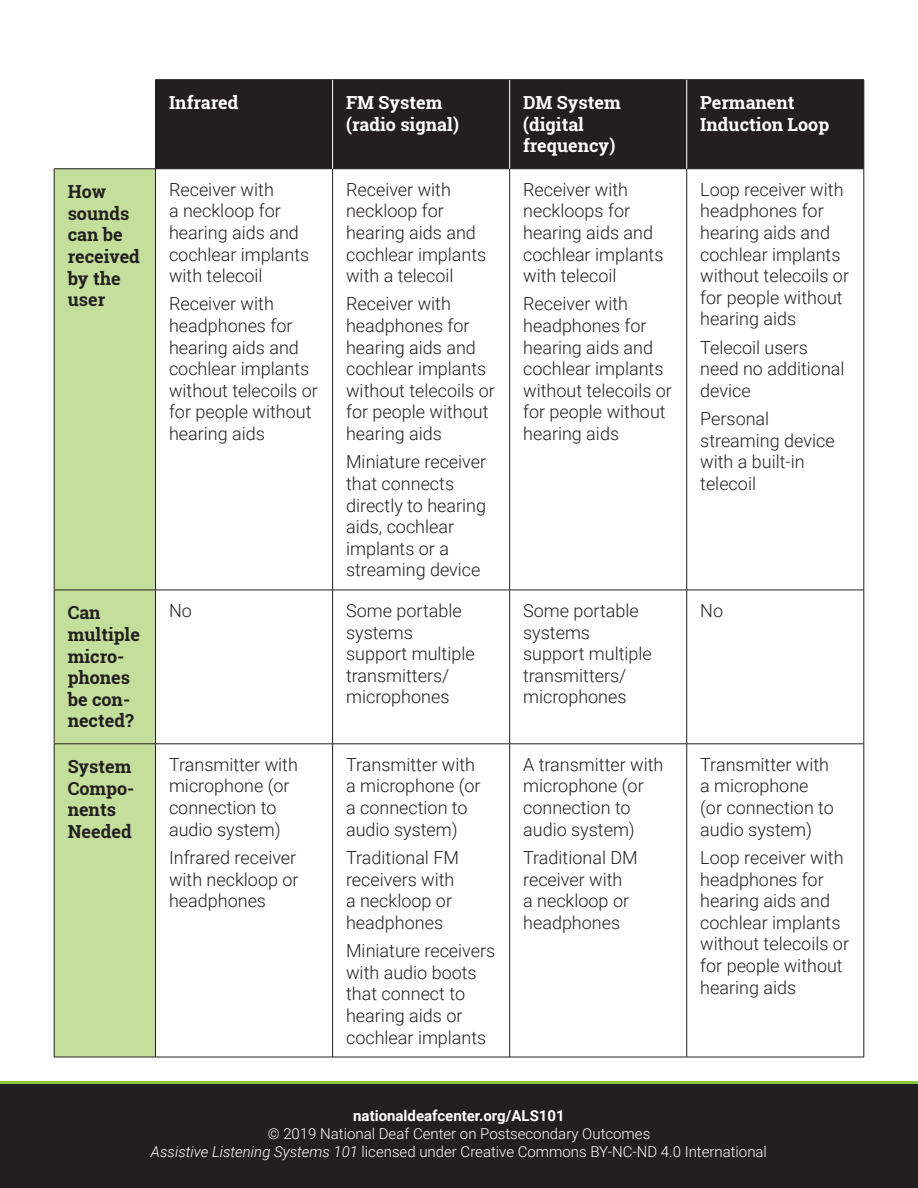
<style>
.page{position:relative;width:918px;height:1188px;background:#fff}
.page>*{position:absolute;margin:0;border:0;box-sizing:border-box;transform-origin:0 0}
.t1{font:300 18px/21.6px "Roboto";color:#231f20}
.Q{font:700 18px/21.6px "Roboto Slab";color:#231f20}
.Q-2{font:700 18px/21.6px "Roboto Slab";color:#fff}
.t2{font:300 15px/18px "Roboto";color:#fff;text-align:center}
.t3{font:700 15px "Roboto";color:#fff}
.s1{font-style:italic}
</style>
<div class="page">
<div style="left:0;top:1081px;width:918px;height:107px;background:#8bc63e"></div>
<div style="left:0;top:1084px;width:918px;height:104px;background:#231f20"></div>
<div style="left:156px;top:80px;width:708px;height:88px;background:#231f20"></div>
<div style="left:55px;top:169px;width:100px;height:888px;background:#c4df9b"></div>
<hr style="left:155px;top:79px;width:178px;height:1px;background:#231f20">
<hr style="left:155px;top:80px;width:1px;height:89px;background:#231f20">
<hr style="left:333px;top:79px;width:177px;height:1px;background:#231f20">
<hr style="left:510px;top:79px;width:177px;height:1px;background:#231f20">
<hr style="left:687px;top:79px;width:177px;height:1px;background:#231f20">
<hr style="left:864px;top:80px;width:1px;height:89px;background:#231f20">
<hr style="left:54px;top:168px;width:102px;height:1px;background:#231f20">
<hr style="left:54px;top:169px;width:1px;height:421px;background:#231f20">
<hr style="left:156px;top:168px;width:177px;height:1px;background:#231f20">
<hr style="left:155px;top:169px;width:1px;height:421px;background:#231f20">
<hr style="left:333px;top:168px;width:177px;height:1px;background:#231f20">
<hr style="left:332px;top:169px;width:1px;height:421px;background:#231f20">
<hr style="left:510px;top:168px;width:177px;height:1px;background:#231f20">
<hr style="left:509px;top:169px;width:1px;height:421px;background:#231f20">
<hr style="left:687px;top:168px;width:177px;height:1px;background:#231f20">
<hr style="left:686px;top:169px;width:1px;height:421px;background:#231f20">
<hr style="left:864px;top:169px;width:1px;height:421px;background:#231f20">
<hr style="left:54px;top:590px;width:102px;height:1px;background:#231f20">
<hr style="left:54px;top:590px;width:1px;height:154px;background:#231f20">
<hr style="left:156px;top:590px;width:177px;height:1px;background:#231f20">
<hr style="left:155px;top:590px;width:1px;height:154px;background:#231f20">
<hr style="left:333px;top:590px;width:177px;height:1px;background:#231f20">
<hr style="left:332px;top:590px;width:1px;height:154px;background:#231f20">
<hr style="left:510px;top:590px;width:177px;height:1px;background:#231f20">
<hr style="left:509px;top:590px;width:1px;height:154px;background:#231f20">
<hr style="left:687px;top:590px;width:177px;height:1px;background:#231f20">
<hr style="left:686px;top:590px;width:1px;height:154px;background:#231f20">
<hr style="left:864px;top:590px;width:1px;height:154px;background:#231f20">
<hr style="left:54px;top:744px;width:102px;height:1px;background:#231f20">
<hr style="left:54px;top:744px;width:1px;height:313px;background:#231f20">
<hr style="left:156px;top:744px;width:177px;height:1px;background:#231f20">
<hr style="left:155px;top:744px;width:1px;height:313px;background:#231f20">
<hr style="left:333px;top:744px;width:177px;height:1px;background:#231f20">
<hr style="left:332px;top:744px;width:1px;height:313px;background:#231f20">
<hr style="left:510px;top:744px;width:177px;height:1px;background:#231f20">
<hr style="left:509px;top:744px;width:1px;height:313px;background:#231f20">
<hr style="left:687px;top:744px;width:177px;height:1px;background:#231f20">
<hr style="left:686px;top:744px;width:1px;height:313px;background:#231f20">
<hr style="left:864px;top:744px;width:1px;height:313px;background:#231f20">
<hr style="left:54px;top:1057px;width:102px;height:1px;background:#231f20">
<hr style="left:156px;top:1057px;width:177px;height:1px;background:#231f20">
<hr style="left:333px;top:1057px;width:177px;height:1px;background:#231f20">
<hr style="left:510px;top:1057px;width:177px;height:1px;background:#231f20">
<hr style="left:687px;top:1057px;width:177px;height:1px;background:#231f20">
<hr style="left:332px;top:80px;width:1px;height:89px;background:#fff">
<hr style="left:509px;top:80px;width:1px;height:89px;background:#fff">
<hr style="left:686px;top:80px;width:1px;height:89px;background:#fff">
<p class="Q-2" style="left:169px;top:92px;width:71px">Infrared</p>
<p class="Q-2" style="left:346px;top:92px;width:114px">FM System (radio signal)</p>
<p class="Q-2" style="left:523px;top:92px;width:99px">DM System (digital frequency)</p>
<p class="Q-2" style="left:700px;top:92px;width:131px">Permanent<br>Induction Loop</p>
<p class="Q" style="left:68px;top:181px;width:74px">How sounds can be received by the user</p>
<p class="t1" style="left:169px;top:178px;width:142px">Receiver with<br>a neckloop for hearing aids and cochlear implants with telecoil</p>
<p class="t1" style="left:169px;top:293px;width:150px">Receiver with headphones for hearing aids and cochlear implants without telecoils or for people without hearing aids</p>
<p class="t1" style="left:346px;top:178px;width:142px">Receiver with neckloop for hearing aids and cochlear implants with a telecoil</p>
<p class="t1" style="left:346px;top:293px;width:150px">Receiver with headphones for hearing aids and cochlear implants without telecoils or for people without hearing aids</p>
<p class="t1" style="left:346px;top:451px;width:142px">Miniature receiver that connects directly to hearing aids, cochlear implants or a streaming device</p>
<p class="t1" style="left:523px;top:178px;width:142px">Receiver with neckloops for hearing aids and cochlear implants with telecoil</p>
<p class="t1" style="left:523px;top:293px;width:150px">Receiver with headphones for hearing aids and cochlear implants without telecoils or for people without hearing aids</p>
<p class="t1" style="left:700px;top:178px;width:150px">Loop receiver with headphones for hearing aids and cochlear implants without telecoils or for people without hearing aids</p>
<p class="t1" style="left:700px;top:336px;width:146px">Telecoil users need no additional device</p>
<p class="t1" style="left:700px;top:407px;width:136px">Personal streaming device with a built-in telecoil</p>
<p class="Q" style="left:68px;top:602px;width:74px">Can multiple micro&shy;phones be con&shy;nected?</p>
<p class="t1" style="left:169px;top:599px;width:24px">No</p>
<p class="t1" style="left:346px;top:599px;width:130px">Some portable systems support multiple transmitters/ microphones</p>
<p class="t1" style="left:523px;top:599px;width:130px">Some portable systems support multiple transmitters/ microphones</p>
<p class="t1" style="left:700px;top:599px;width:24px">No</p>
<p class="Q" style="left:68px;top:756px;width:68px">System<br>Compo&shy;nents<br>Needed</p>
<p class="t1" style="left:169px;top:753px;width:130px">Transmitter with microphone (or connection to audio system)</p>
<p class="t1" style="left:169px;top:846px;width:131px">Infrared receiver with neckloop or headphones</p>
<p class="t1" style="left:346px;top:753px;width:136px">Transmitter with a microphone (or a connection to audio system)</p>
<p class="t1" style="left:346px;top:846px;width:115px">Traditional FM receivers with a neckloop or headphones</p>
<p class="t1" style="left:346px;top:939px;width:151px">Miniature receivers with audio boots that connect to hearing aids or cochlear implants</p>
<p class="t1" style="left:523px;top:753px;width:142px">A transmitter with microphone (or connection to audio system)</p>
<p class="t1" style="left:523px;top:846px;width:116px">Traditional DM receiver with<br>a neckloop or headphones</p>
<p class="t1" style="left:700px;top:753px;width:135px">Transmitter with a microphone (or connection to audio system)</p>
<p class="t1" style="left:700px;top:846px;width:150px">Loop receiver with headphones for hearing aids and cochlear implants without telecoils or for people without hearing aids</p>
<p class="t3" style="left:353px;top:1105px;width:213px">nationaldeafcenter.org/ALS101</p>
<p class="t2" style="left:151px;top:1124px;width:618px">© 2019 National Deaf Center on Postsecondary Outcomes<br><span class="s1">Assistive Listening Systems 101</span> licensed under Creative Commons BY-NC-ND 4.0 International</p>
</div>
